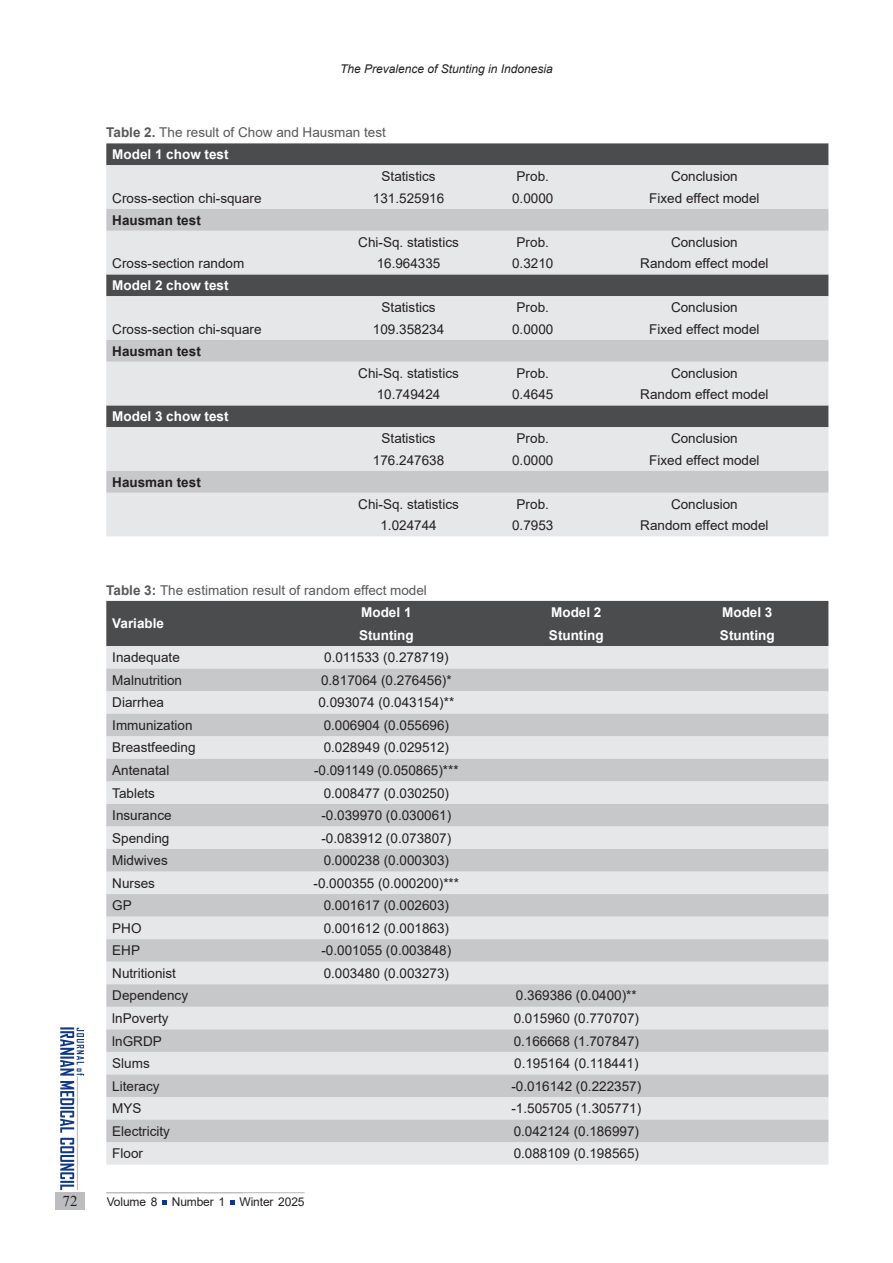
<style>
.page{position:relative;width:893px;height:1263px;background:#fff}
.page>*{position:absolute;margin:0;border:0;box-sizing:border-box;transform-origin:0 0}
.t1{font:15px "Times New Roman";color:#231f20}
.t2{font:13.5px "Arial";color:#231f20}
.t3{font:700 13.5px "Arial";color:#fff}
.pic-table-t{font:13.5px "Arial";color:#57585a}
.t4{font:700 13.5px "Arial";color:#231f20}
.main_titr{font:italic 12px "Arial";color:#231f20}
.t5{font:12px "Arial";letter-spacing:-.01em;color:#231f20}
.s1{font-weight:700}
</style>
<div class="page">
<div style="left:56px;top:1192px;width:29px;height:17px;background:#bcbdc0"></div>
<svg style="left:60px;top:1027px;width:24px;height:163px"></svg>
<hr style="left:77px;top:1076px;width:1px;height:114px;background:#bcbdc0">
<svg style="left:162px;top:1200px;width:5px;height:5px"></svg>
<svg style="left:230px;top:1200px;width:5px;height:5px"></svg>
<hr style="left:106px;top:1192px;width:199px;height:1px;background:#bcbdc0">
<div style="left:106px;top:601px;width:722px;height:45px;background:#4b4c4d"></div>
<div style="left:106px;top:646px;width:722px;height:519px;background:#e6e7e9"></div>
<svg style="left:106px;top:668px;width:722px;height:474px;background:#d5d6d8"></svg>
<div style="left:106px;top:143px;width:722px;height:22px;background:#4b4c4d"></div>
<div style="left:106px;top:165px;width:722px;height:371px;background:#e6e7e9"></div>
<svg style="left:106px;top:209px;width:722px;height:284px;background:#c7c8ca"></svg>
<p class="main_titr" style="left:340px;top:61px;width:214px">The Prevalence of Stunting in Indonesia</p>
<p class="pic-table-t" style="left:106px;top:123px;width:281px"><span class="s1">Table 2.</span> The result of Chow and Hausman test</p>
<p class="t3" style="left:112px;top:145px;width:118px">Model 1 chow test</p>
<p class="t2" style="left:382px;top:167px;width:56px">Statistics</p>
<p class="t2" style="left:517px;top:167px;width:34px">Prob.</p>
<p class="t2" style="left:671px;top:167px;width:68px">Conclusion</p>
<p class="t2" style="left:112px;top:189px;width:151px">Cross-section chi-square</p>
<p class="t2" style="left:373px;top:189px;width:73px">131.525916</p>
<p class="t2" style="left:512px;top:189px;width:43px">0.0000</p>
<p class="t2" style="left:649px;top:189px;width:112px">Fixed effect model</p>
<p class="t4" style="left:112px;top:210px;width:90px">Hausman test</p>
<p class="t2" style="left:358px;top:232px;width:102px">Chi-Sq. statistics</p>
<p class="t2" style="left:517px;top:232px;width:34px">Prob.</p>
<p class="t2" style="left:671px;top:232px;width:68px">Conclusion</p>
<p class="t2" style="left:112px;top:254px;width:134px">Cross-section random</p>
<p class="t2" style="left:377px;top:254px;width:65px">16.964335</p>
<p class="t2" style="left:512px;top:254px;width:43px">0.3210</p>
<p class="t2" style="left:640px;top:254px;width:130px">Random effect model</p>
<p class="t3" style="left:112px;top:276px;width:118px">Model 2 chow test</p>
<p class="t2" style="left:382px;top:298px;width:56px">Statistics</p>
<p class="t2" style="left:517px;top:298px;width:34px">Prob.</p>
<p class="t2" style="left:671px;top:298px;width:68px">Conclusion</p>
<p class="t2" style="left:112px;top:320px;width:151px">Cross-section chi-square</p>
<p class="t2" style="left:373px;top:320px;width:73px">109.358234</p>
<p class="t2" style="left:512px;top:320px;width:43px">0.0000</p>
<p class="t2" style="left:649px;top:320px;width:112px">Fixed effect model</p>
<p class="t4" style="left:112px;top:341px;width:90px">Hausman test</p>
<p class="t2" style="left:358px;top:363px;width:102px">Chi-Sq. statistics</p>
<p class="t2" style="left:517px;top:363px;width:34px">Prob.</p>
<p class="t2" style="left:671px;top:363px;width:68px">Conclusion</p>
<p class="t2" style="left:377px;top:385px;width:65px">10.749424</p>
<p class="t2" style="left:512px;top:385px;width:43px">0.4645</p>
<p class="t2" style="left:640px;top:385px;width:130px">Random effect model</p>
<p class="t3" style="left:112px;top:407px;width:118px">Model 3 chow test</p>
<p class="t2" style="left:382px;top:429px;width:56px">Statistics</p>
<p class="t2" style="left:517px;top:429px;width:34px">Prob.</p>
<p class="t2" style="left:671px;top:429px;width:68px">Conclusion</p>
<p class="t2" style="left:373px;top:451px;width:73px">176.247638</p>
<p class="t2" style="left:512px;top:451px;width:43px">0.0000</p>
<p class="t2" style="left:649px;top:451px;width:112px">Fixed effect model</p>
<p class="t4" style="left:112px;top:472px;width:90px">Hausman test</p>
<p class="t2" style="left:358px;top:494px;width:102px">Chi-Sq. statistics</p>
<p class="t2" style="left:517px;top:494px;width:34px">Prob.</p>
<p class="t2" style="left:671px;top:494px;width:68px">Conclusion</p>
<p class="t2" style="left:380px;top:516px;width:58px">1.024744</p>
<p class="t2" style="left:512px;top:516px;width:43px">0.7953</p>
<p class="t2" style="left:640px;top:516px;width:130px">Random effect model</p>
<p class="pic-table-t" style="left:106px;top:581px;width:322px"><span class="s1">Table 3:</span> The estimation result of random effect model</p>
<p class="t3" style="left:112px;top:614px;width:53px">Variable</p>
<p class="t3" style="left:361px;top:603px;width:52px">Model 1</p>
<p class="t3" style="left:551px;top:603px;width:52px">Model 2</p>
<p class="t3" style="left:722px;top:603px;width:52px">Model 3</p>
<p class="t3" style="left:359px;top:625px;width:56px">Stunting</p>
<p class="t3" style="left:549px;top:625px;width:56px">Stunting</p>
<p class="t3" style="left:720px;top:625px;width:56px">Stunting</p>
<p class="t2" style="left:112px;top:648px;width:69px">Inadequate</p>
<p class="t2" style="left:324px;top:648px;width:126px">0.011533 (0.278719)</p>
<p class="t2" style="left:112px;top:671px;width:71px">Malnutrition</p>
<p class="t2" style="left:321px;top:671px;width:132px">0.817064 (0.276456)*</p>
<p class="t2" style="left:112px;top:693px;width:53px">Diarrhea</p>
<p class="t2" style="left:318px;top:693px;width:137px">0.093074 (0.043154)**</p>
<p class="t2" style="left:112px;top:716px;width:82px">Immunization</p>
<p class="t2" style="left:324px;top:716px;width:127px">0.006904 (0.055696)</p>
<p class="t2" style="left:112px;top:738px;width:85px">Breastfeeding</p>
<p class="t2" style="left:324px;top:738px;width:127px">0.028949 (0.029512)</p>
<p class="t2" style="left:112px;top:761px;width:59px">Antenatal</p>
<p class="t2" style="left:314px;top:761px;width:146px">-0.091149 (0.050865)***</p>
<p class="t2" style="left:112px;top:783px;width:44px">Tablets</p>
<p class="t2" style="left:324px;top:783px;width:127px">0.008477 (0.030250)</p>
<p class="t2" style="left:112px;top:806px;width:61px">Insurance</p>
<p class="t2" style="left:321px;top:806px;width:131px">-0.039970 (0.030061)</p>
<p class="t2" style="left:112px;top:828px;width:59px">Spending</p>
<p class="t2" style="left:321px;top:828px;width:131px">-0.083912 (0.073807)</p>
<p class="t2" style="left:112px;top:851px;width:57px">Midwives</p>
<p class="t2" style="left:324px;top:851px;width:127px">0.000238 (0.000303)</p>
<p class="t2" style="left:112px;top:874px;width:44px">Nurses</p>
<p class="t2" style="left:314px;top:874px;width:147px">-0.000355 (0.000200)***</p>
<p class="t2" style="left:112px;top:896px;width:21px">GP</p>
<p class="t2" style="left:324px;top:896px;width:127px">0.001617 (0.002603)</p>
<p class="t2" style="left:112px;top:919px;width:31px">PHO</p>
<p class="t2" style="left:324px;top:919px;width:127px">0.001612 (0.001863)</p>
<p class="t2" style="left:112px;top:941px;width:29px">EHP</p>
<p class="t2" style="left:321px;top:941px;width:131px">-0.001055 (0.003848)</p>
<p class="t2" style="left:112px;top:964px;width:65px">Nutritionist</p>
<p class="t2" style="left:324px;top:964px;width:127px">0.003480 (0.003273)</p>
<p class="t2" style="left:112px;top:986px;width:77px">Dependency</p>
<p class="t2" style="left:516px;top:986px;width:122px">0.369386 (0.0400)**</p>
<p class="t2" style="left:112px;top:1009px;width:58px">lnPoverty</p>
<p class="t2" style="left:514px;top:1009px;width:127px">0.015960 (0.770707)</p>
<p class="t2" style="left:112px;top:1031px;width:51px">lnGRDP</p>
<p class="t2" style="left:514px;top:1031px;width:127px">0.166668 (1.707847)</p>
<p class="t2" style="left:112px;top:1054px;width:39px">Slums</p>
<p class="t2" style="left:514px;top:1054px;width:126px">0.195164 (0.118441)</p>
<p class="t2" style="left:112px;top:1076px;width:49px">Literacy</p>
<p class="t2" style="left:511px;top:1076px;width:131px">-0.016142 (0.222357)</p>
<p class="t2" style="left:112px;top:1099px;width:31px">MYS</p>
<p class="t2" style="left:511px;top:1099px;width:131px">-1.505705 (1.305771)</p>
<p class="t2" style="left:112px;top:1122px;width:59px">Electricity</p>
<p class="t2" style="left:514px;top:1122px;width:127px">0.042124 (0.186997)</p>
<p class="t2" style="left:112px;top:1144px;width:32px">Floor</p>
<p class="t2" style="left:514px;top:1144px;width:127px">0.088109 (0.198565)</p>
<p class="t1" style="left:63px;top:1190px;width:16px">72</p>
<p class="t5" style="left:107px;top:1193px;width:199px">Volume 8 Number 1 Winter 2025</p>
</div>
